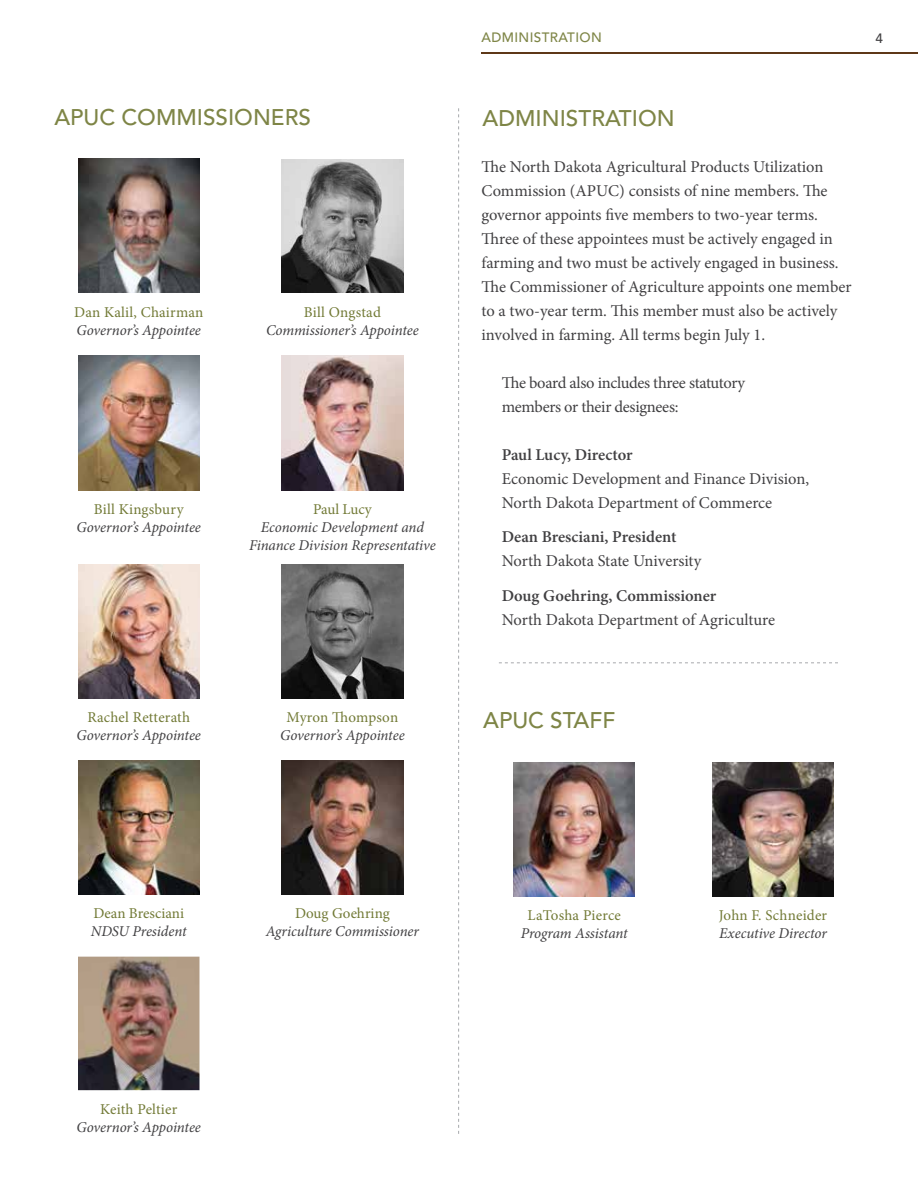
<style>
.page{position:relative;width:918px;height:1188px;background:#fff}
.page>*{position:absolute;margin:0;border:0;box-sizing:border-box;transform-origin:0 0}
.t1{font:500 22.5px "Avenir";color:#7e8546}
.t2{font:16.5px/24px "Minion Pro";letter-spacing:-.005em;color:#414042}
.t3{font:600 16.5px "Minion Pro";color:#414042}
.t4{font:italic 15px/18px "Minion Pro";letter-spacing:-.01em;color:#414042;text-align:center}
.t5{font:15px "Minion Pro";letter-spacing:.01em;color:#727a36}
.t6{font:15px "Minion Pro";letter-spacing:-.01em;color:#727a36}
.t7{font:500 13.5px "Avenir";letter-spacing:.03em;color:#7e8546}
.t8{font:500 13.5px "Avenir";color:#414042}
</style>
<div class="page">
<img style="left:712px;top:763px;width:122px;height:133px">
<img style="left:513px;top:763px;width:122px;height:133px">
<img style="left:78px;top:761px;width:122px;height:133px">
<img style="left:78px;top:957px;width:122px;height:133px">
<img style="left:78px;top:565px;width:122px;height:133px">
<img style="left:78px;top:355px;width:122px;height:135px">
<img style="left:78px;top:159px;width:122px;height:134px">
<img style="left:282px;top:761px;width:121px;height:133px">
<img style="left:282px;top:565px;width:121px;height:134px">
<img style="left:282px;top:355px;width:121px;height:135px">
<img style="left:282px;top:159px;width:121px;height:134px">
<svg style="left:458px;top:108px;width:1px;height:1026px"></svg>
<svg style="left:499px;top:662px;width:339px;height:1px"></svg>
<hr style="left:482px;top:53px;width:436px;height:1px;background:#5e3818">
<h1 class="t1" style="left:54px;top:104px;width:258px">APUC COMMISSIONERS</h1>
<p class="t5" style="left:74px;top:302px;width:131px">Dan Kalil, Chairman</p>
<p class="t4" style="left:76px;top:321px;width:126px">Governor’s Appointee</p>
<p class="t5" style="left:304px;top:302px;width:79px">Bill Ongstad</p>
<p class="t4" style="left:266px;top:321px;width:154px">Commissioner’s Appointee</p>
<p class="t5" style="left:94px;top:500px;width:91px">Bill Kingsbury</p>
<p class="t4" style="left:76px;top:519px;width:126px">Governor’s Appointee</p>
<p class="t6" style="left:313px;top:500px;width:60px">Paul Lucy</p>
<p class="t4" style="left:249px;top:519px;width:188px">Economic Development and<br>Finance Division Representative</p>
<p class="t5" style="left:87px;top:708px;width:104px">Rachel Retterath</p>
<p class="t4" style="left:76px;top:727px;width:126px">Governor’s Appointee</p>
<p class="t5" style="left:287px;top:708px;width:113px">Myron Thompson</p>
<p class="t4" style="left:280px;top:727px;width:126px">Governor’s Appointee</p>
<p class="t7" style="left:482px;top:30px;width:122px">ADMINISTRATION</p>
<p class="t8" style="left:875px;top:30px;width:9px">4</p>
<h1 class="t1" style="left:483px;top:105px;width:194px">ADMINISTRATION</h1>
<p class="t2" style="left:482px;top:154px;width:372px">The North Dakota Agricultural Products Utilization Commission (APUC) consists of nine members. The governor appoints five members to two-year terms.<br>Three of these appointees must be actively engaged in farming and two must be actively engaged in business.<br>The Commissioner of Agriculture appoints one member to a two-year term. This member must also be actively involved in farming. All terms begin July 1.</p>
<p class="t2" style="left:502px;top:370px;width:245px">The board also includes three statutory members or their designees:</p>
<p class="t3" style="left:502px;top:443px;width:132px">Paul Lucy, Director</p>
<p class="t2" style="left:502px;top:466px;width:309px">Economic Development and Finance Division,<br>North Dakota Department of Commerce</p>
<p class="t3" style="left:502px;top:526px;width:176px">Dean Bresciani, President</p>
<p class="t2" style="left:502px;top:549px;width:201px">North Dakota State University</p>
<p class="t3" style="left:502px;top:584px;width:216px">Doug Goehring, Commissioner</p>
<p class="t2" style="left:502px;top:608px;width:275px">North Dakota Department of Agriculture</p>
<h1 class="t1" style="left:483px;top:707px;width:134px">APUC STAFF</h1>
<p class="t5" style="left:93px;top:903px;width:92px">Dean Bresciani</p>
<p class="t4" style="left:91px;top:922px;width:97px">NDSU President</p>
<p class="t5" style="left:295px;top:903px;width:96px">Doug Goehring</p>
<p class="t4" style="left:266px;top:922px;width:155px">Agriculture Commissioner</p>
<p class="t5" style="left:100px;top:1099px;width:79px">Keith Peltier</p>
<p class="t4" style="left:76px;top:1118px;width:126px">Governor’s Appointee</p>
<p class="t5" style="left:528px;top:905px;width:95px">LaTosha Pierce</p>
<p class="t4" style="left:521px;top:924px;width:108px">Program Assistant</p>
<p class="t5" style="left:719px;top:905px;width:110px">John F. Schneider</p>
<p class="t4" style="left:719px;top:924px;width:109px">Executive Director</p>
</div>
